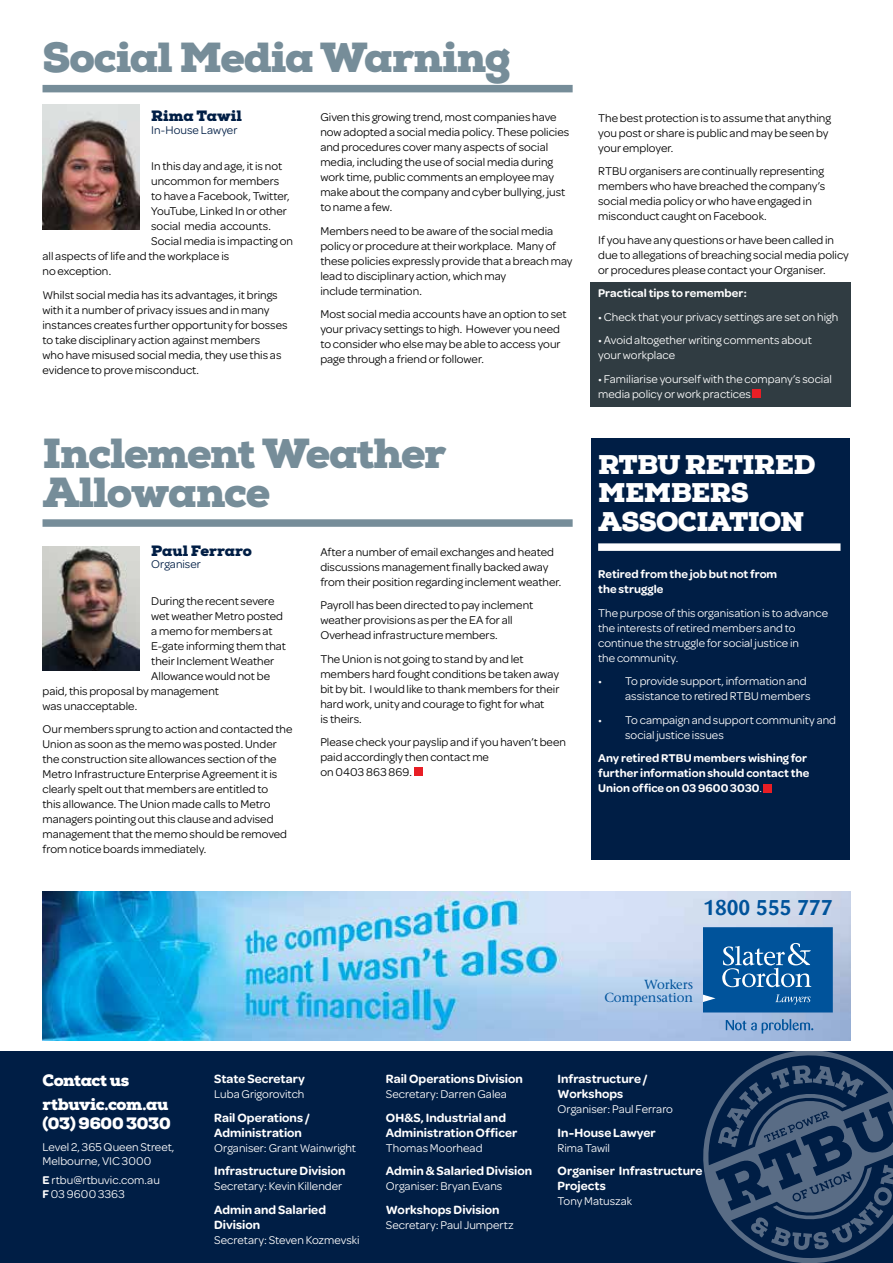
<style>
.page{position:relative;width:893px;height:1263px;background:#fff}
.page>*{position:absolute;margin:0;border:0;box-sizing:border-box;transform-origin:0 0}
.t1{font:900 42px/39px "Nexa Slab";letter-spacing:-.03em;color:#768d99}
.t2{font:900 27px/28.5px "Nexa Slab";letter-spacing:-.025em;color:#fff}
.t3{font:700 21.15px "Sari OT";color:#00539b}
.t4{font:900 16.5px/23.7px "Nexa Slab";letter-spacing:-.02em;color:#fff}
.t5{font:900 15px "Nexa Slab";color:#001e45}
.t6{font:500 13.2px/12.3px "Stone Serif ITC";letter-spacing:-.01em;color:#00539b;text-align:right}
.t7{font:600 12.75px/15px "Omnes";color:#fff}
.t8{font:12px/15px "Omnes";color:#000}
.t9{font:12px/15px "Omnes";color:#fff}
.t10{font:600 12px/15px "Omnes";letter-spacing:.005em;color:#fff}
.t11{font:12px "Omnes";color:#001e45}
.s1{font-weight:400}
.s2{font-weight:600}
</style>
<div class="page">
<div style="left:590px;top:282px;width:260px;height:125px;background:#303c42"></div>
<div style="left:0;top:1051px;width:893px;height:212px;background:#001e45"></div>
<svg style="left:703px;top:1036px;width:190px;height:227px"></svg>
<div style="left:43px;top:85px;width:530px;height:7px;background:#768d99"></div>
<div style="left:753px;top:389px;width:8px;height:9px;background:#e81e25"></div>
<div style="left:43px;top:519px;width:530px;height:8px;background:#768d99"></div>
<div style="left:414px;top:767px;width:8px;height:9px;background:#e81e25"></div>
<img style="left:43px;top:105px;width:96px;height:125px">
<img style="left:43px;top:546px;width:96px;height:125px">
<img style="left:43px;top:892px;width:807px;height:149px">
<svg style="left:726px;top:1019px;width:87px;height:14px"></svg>
<svg style="left:703px;top:927px;width:130px;height:85px;background:#1863a4"></svg>
<div style="left:591px;top:439px;width:258px;height:421px;background:#001e45"></div>
<div style="left:598px;top:543px;width:242px;height:8px;background:#fff"></div>
<div style="left:764px;top:784px;width:8px;height:8px;background:#e81e25"></div>
<h1 class="t1" style="left:43px;top:38px;width:470px">Social Media Warning</h1>
<p class="t5" style="left:151px;top:106px;width:92px">Rima Tawil</p>
<p class="t11" style="left:151px;top:122px;width:88px">In-House Lawyer</p>
<p class="t8" style="left:151px;top:158px;width:132px">In this day and age, it is not</p>
<p class="t8" style="left:151px;top:173px;width:130px">uncommon for members</p>
<p class="t8" style="left:151px;top:188px;width:140px">to have a Facebook, Twitter,</p>
<p class="t8" style="left:151px;top:203px;width:137px">YouTube, Linked In or other</p>
<p class="t8" style="left:151px;top:218px;width:121px">social media accounts.</p>
<p class="t8" style="left:151px;top:233px;width:143px">Social media is impacting on</p>
<p class="t8" style="left:43px;top:248px;width:188px">all aspects of life and the workplace is</p>
<p class="t8" style="left:43px;top:263px;width:70px">no exception.</p>
<p class="t8" style="left:43px;top:287px;width:247px">Whilst social media has its advantages, it brings with it a number of privacy issues and in many instances creates further opportunity for bosses to take disciplinary action against members<br>who have misused social media, they use this as evidence to prove misconduct.</p>
<p class="t8" style="left:320px;top:109px;width:250px">Given this growing trend, most companies have now adopted a social media policy. These policies and procedures cover many aspects of social media, including the use of social media during work time, public comments an employee may make about the company and cyber bullying, just to name a few.</p>
<p class="t8" style="left:320px;top:223px;width:254px">Members need to be aware of the social media policy or procedure at their workplace. Many of these policies expressly provide that a breach may lead to disciplinary action, which may<br>include termination.</p>
<p class="t8" style="left:320px;top:306px;width:248px">Most social media accounts have an option to set your privacy settings to high. However you need to consider who else may be able to access your page through a friend or follower.</p>
<h1 class="t1" style="left:43px;top:434px;width:405px">Inclement Weather<br>Allowance</h1>
<p class="t5" style="left:151px;top:541px;width:102px">Paul Ferraro</p>
<p class="t11" style="left:151px;top:556px;width:51px">Organiser</p>
<p class="t8" style="left:151px;top:592px;width:125px">During the recent severe</p>
<p class="t8" style="left:151px;top:607px;width:133px">wet weather Metro posted</p>
<p class="t8" style="left:151px;top:622px;width:123px">a memo for members at</p>
<p class="t8" style="left:151px;top:637px;width:136px">E-gate informing them that</p>
<p class="t8" style="left:151px;top:652px;width:125px">their Inclement Weather</p>
<p class="t8" style="left:151px;top:667px;width:120px">Allowance would not be</p>
<p class="t8" style="left:43px;top:682px;width:178px">paid, this proposal by management</p>
<p class="t8" style="left:43px;top:697px;width:96px">was unacceptable.</p>
<p class="t8" style="left:43px;top:721px;width:252px">Our members sprung to action and contacted the Union as soon as the memo was posted. Under the construction site allowances section of the Metro Infrastructure Enterprise Agreement it is clearly spelt out that members are entitled to<br>this allowance. The Union made calls to Metro managers pointing out this clause and advised management that the memo should be removed from notice boards immediately.</p>
<p class="t8" style="left:320px;top:543px;width:243px">After a number of email exchanges and heated discussions management finally backed away from their position regarding inclement weather.</p>
<p class="t8" style="left:320px;top:597px;width:214px">Payroll has been directed to pay inclement weather provisions as per the EA for all<br>Overhead infrastructure members.</p>
<p class="t8" style="left:320px;top:650px;width:241px">The Union is not going to stand by and let members hard fought conditions be taken away bit by bit. I would like to thank members for their hard work, unity and courage to fight for what<br>is theirs.</p>
<p class="t8" style="left:320px;top:734px;width:247px">Please check your payslip and if you haven’t been paid accordingly then contact me<br>on 0403 863 869.</p>
<p class="t8" style="left:598px;top:110px;width:234px">The best protection is to assume that anything you post or share is public and may be seen by your employer.</p>
<p class="t8" style="left:598px;top:163px;width:229px">RTBU organisers are continually representing members who have breached the company’s social media policy or who have engaged in misconduct caught on Facebook.</p>
<p class="t8" style="left:598px;top:232px;width:252px">If you have any questions or have been called in due to allegations of breaching social media policy or procedures please contact your Organiser.</p>
<p class="t10" style="left:598px;top:285px;width:150px">Practical tips to remember:</p>
<p class="t9" style="left:598px;top:309px;width:242px">• Check that your privacy settings are set on high</p>
<p class="t9" style="left:598px;top:332px;width:215px">• Avoid altogether writing comments about your workplace</p>
<p class="t9" style="left:598px;top:371px;width:235px">• Familiarise yourself with the company’s social media policy or work practices</p>
<h2 class="t2" style="left:598px;top:450px;width:219px;text-indent:87px">RETIRED<br>MEMBERS<br>ASSOCIATION</h2>
<p class="t10" style="left:598px;top:566px;width:181px">Retired from the job but not from the struggle</p>
<p class="t9" style="left:598px;top:605px;width:231px">The purpose of this organisation is to advance the interests of retired members and to continue the struggle for social justice in<br>the community.</p>
<p class="t9" style="left:625px;top:673px;width:187px;text-indent:-27px">• To provide support, information and assistance to retired RTBU members</p>
<p class="t9" style="left:625px;top:712px;width:212px;text-indent:-27px">• To campaign and support community and social justice issues</p>
<p class="t10" style="left:598px;top:750px;width:213px">Any retired RTBU members wishing for further information should contact the<br>Union office on 03 9600 3030<span class="s1">.</span></p>
<h2 class="t2" style="left:598px;top:450px;width:42px">RTBU</h2>
<h3 class="t3" style="left:703px;top:894px;width:131px">1800 555 777</h3>
<p class="t6" style="left:604px;top:978px;width:90px">Workers<br>Compensation</p>
<h3 class="t4" style="left:43px;top:1068px;width:127px">Contact us rtbuvic.com.au</h3>
<h3 class="t4" style="left:43px;top:1111px;width:130px">(03) 9600 3030</h3>
<p class="t9" style="left:43px;top:1139px;width:133px;line-height:13.5px">Level 2, 365 Queen Street,<br>Melbourne, VIC 3000</p>
<p class="t9" style="left:43px;top:1173px;width:119px;line-height:13.5px"><span class="s2">E</span> rtbu@rtbuvic.com.au<br><span class="s2">F</span> 03 9600 3363</p>
<p class="t7" style="left:214px;top:1071px;width:92px">State Secretary</p>
<p class="t9" style="left:214px;top:1086px;width:92px">Luba Grigorovitch</p>
<p class="t7" style="left:214px;top:1109px;width:97px">Rail Operations /<br>Administration</p>
<p class="t9" style="left:214px;top:1139px;width:143px">Organiser: Grant Wainwright</p>
<p class="t7" style="left:214px;top:1163px;width:133px">Infrastructure Division</p>
<p class="t9" style="left:214px;top:1178px;width:130px">Secretary: Kevin Killender</p>
<p class="t7" style="left:214px;top:1201px;width:113px">Admin and Salaried<br>Division</p>
<p class="t9" style="left:214px;top:1231px;width:147px">Secretary: Steven Kozmevski</p>
<p class="t7" style="left:386px;top:1071px;width:138px">Rail Operations Division</p>
<p class="t9" style="left:386px;top:1086px;width:123px">Secretary: Darren Galea</p>
<p class="t7" style="left:386px;top:1109px;width:133px">OH&amp;S, Industrial and<br>Administration Officer</p>
<p class="t9" style="left:386px;top:1139px;width:98px">Thomas Moorhead</p>
<p class="t7" style="left:386px;top:1163px;width:148px">Admin &amp; Salaried Division</p>
<p class="t9" style="left:386px;top:1178px;width:118px">Organiser: Bryan Evans</p>
<p class="t7" style="left:386px;top:1201px;width:115px">Workshops Division</p>
<p class="t9" style="left:386px;top:1216px;width:129px">Secretary: Paul Jumpertz</p>
<p class="t7" style="left:558px;top:1071px;width:91px">Infrastructure /<br>Workshops</p>
<p class="t9" style="left:558px;top:1101px;width:117px">Organiser: Paul Ferraro</p>
<p class="t7" style="left:558px;top:1124px;width:100px">In-House Lawyer</p>
<p class="t9" style="left:558px;top:1139px;width:54px">Rima Tawil</p>
<p class="t7" style="left:558px;top:1163px;width:146px">Organiser Infrastructure<br>Projects</p>
<p class="t9" style="left:558px;top:1193px;width:76px">Tony Matuszak</p>
</div>
